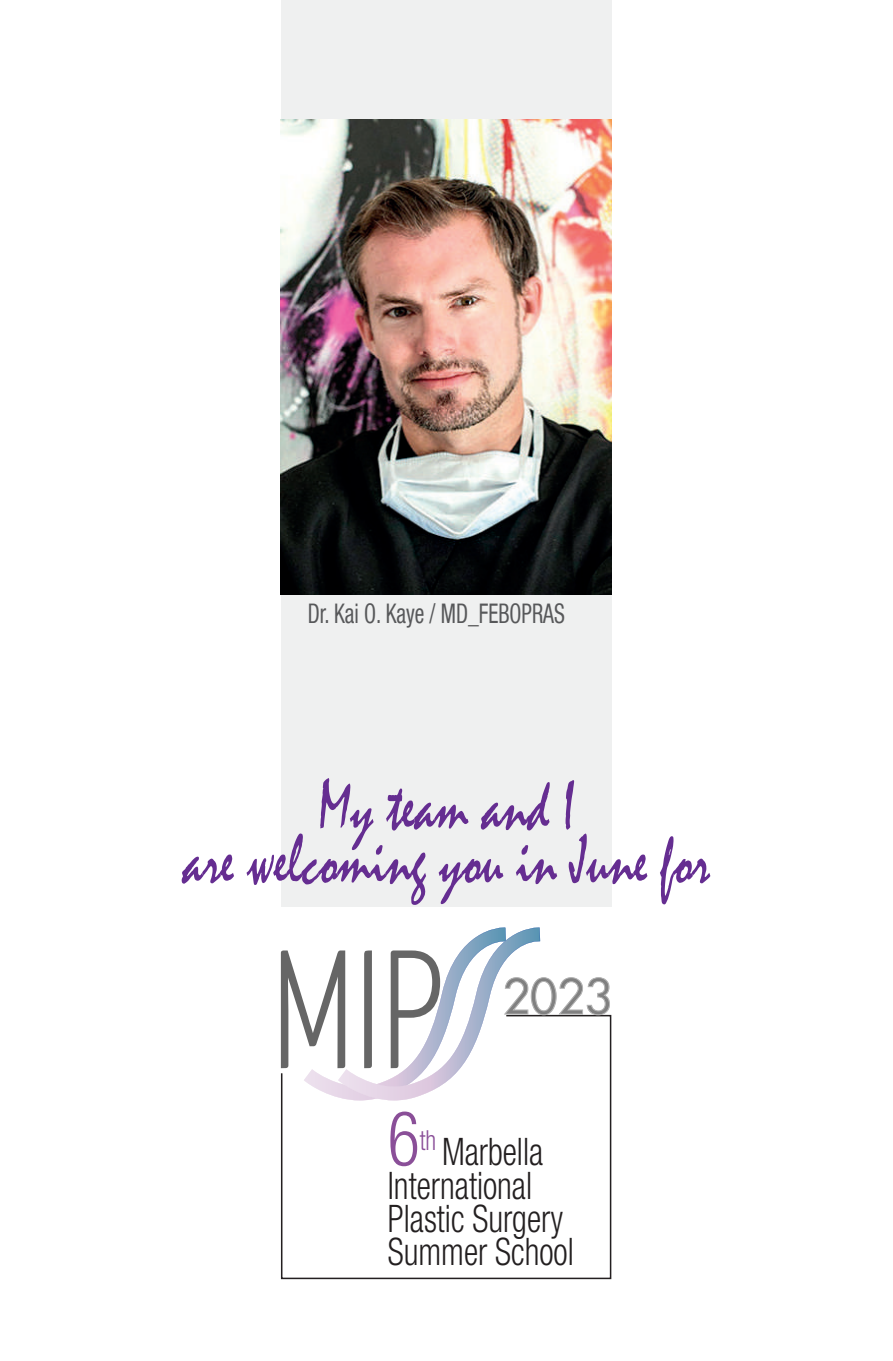
<style>
.page{position:relative;width:893px;height:1361px;background:#fff}
.page>*{position:absolute;margin:0;border:0;box-sizing:border-box;transform-origin:0 0}
.t1{font:300 condensed 75.9px "Helvetica Neue LT Com";color:#8a4f98;scale:.87 1}
.t2{font:72px/54px "Mistral";color:#652d91;text-align:center;scale:.75 1}
.t3{font:47.25px "Futura LT";color:#808080}
.t4{font:300 condensed 37.95px/33.3px "Helvetica Neue LT Com";color:#231f20;scale:.87 1}
.t5{font:condensed 27px "Helvetica Neue LT Com";color:#57585a;scale:.8 1}
</style>
<div class="page">
<div style="left:281px;top:0;width:331px;height:907px;background:#eff0f0"></div>
<img style="left:281px;top:119px;width:330px;height:476px">
<svg style="left:280px;top:1014px;width:332px;height:266px"></svg>
<svg style="left:281px;top:927px;width:329px;height:173px"></svg>
<p class="t5" style="left:308px;top:598px;width:323px">Dr. Kai O. Kaye / MD_FEBOPRAS</p>
<h2 class="t2" style="left:183px;top:780px;width:705px">My team and I<br>are welcoming you in June for</h2>
<p class="t3" style="left:503px;top:966px;width:111px">2023</p>
<h1 class="t1" style="left:388px;top:1095px;width:38px">6</h1>
<p class="t4" style="left:388px;top:1135px;width:215px;text-indent:32px"><sup>th</sup> Marbella<br>International<br>Plastic Surgery<br>Summer School</p>
</div>
